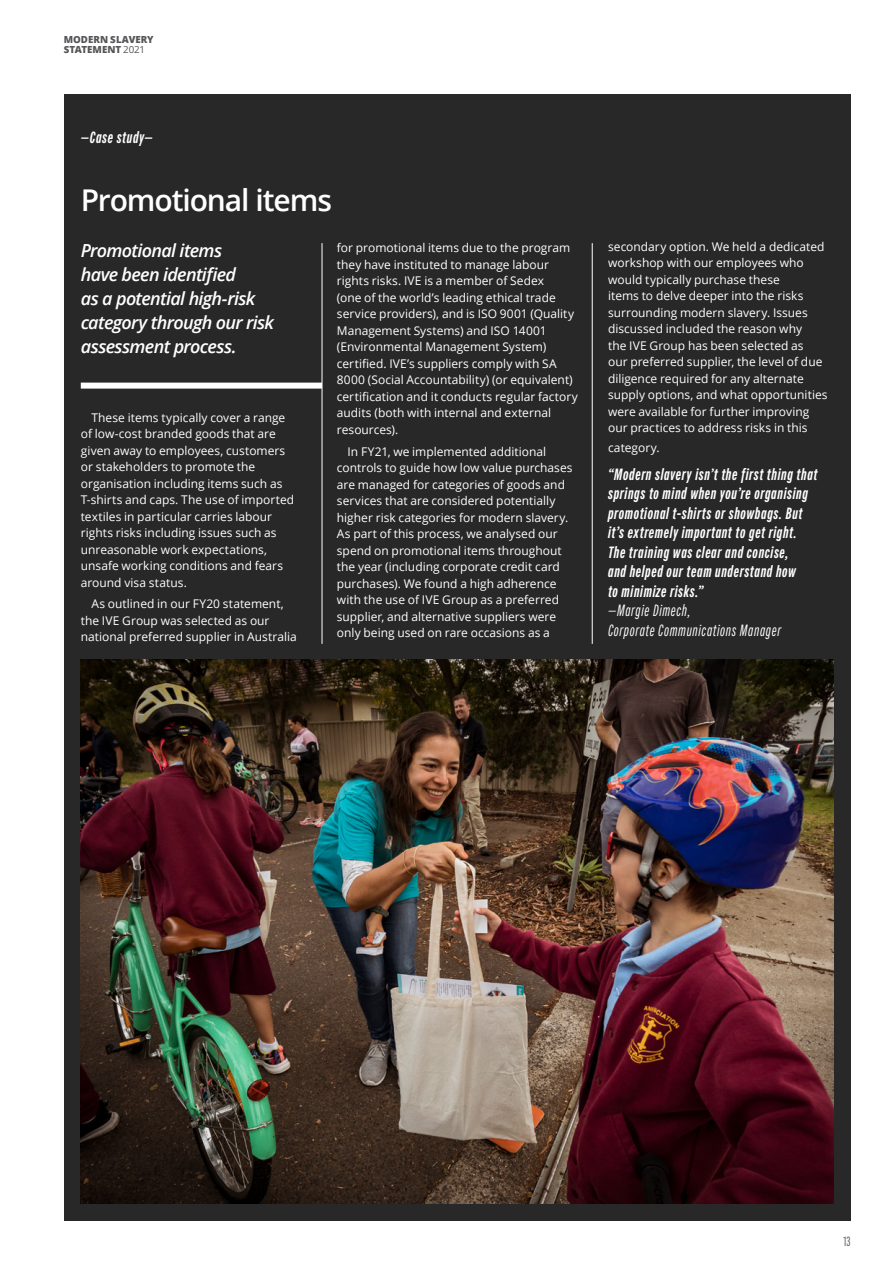
<style>
.page{position:relative;width:893px;height:1263px;background:#fff}
.page>*{position:absolute;margin:0;border:0;box-sizing:border-box;transform-origin:0 0}
.t1{font:600 30px "Open Sans";letter-spacing:-.035em;color:#fff}
.t2{font:italic 600 18px/24px "Open Sans";letter-spacing:-.035em;color:#fff}
.t3{font:italic 800 16.5px/19.5px "Fairweather";letter-spacing:.04em;color:#fff}
.t4{font:italic 16.5px/19.5px "Fairweather";letter-spacing:.04em;color:#fff}
.t5{font:13.5px "Fairweather";color:#58595b}
.t6{font:12px/16.5px "Open Sans";color:#fff}
.t7{font:800 9.75px/9.8px "Open Sans";color:#565659}
.s1{font-weight:400}
</style>
<div class="page">
<div style="left:64px;top:94px;width:786px;height:1126px;background:#292829"></div>
<hr style="left:322px;top:243px;width:1px;height:401px;background:#fff">
<hr style="left:592px;top:243px;width:1px;height:401px;background:#fff">
<img style="left:81px;top:660px;width:752px;height:543px">
<div style="left:81px;top:383px;width:241px;height:6px;background:#fff"></div>
<p class="t7" style="left:64px;top:34px;width:92px">MODERN SLAVERY<br>STATEMENT <span class="s1">2021</span></p>
<h3 class="t3" style="left:81px;top:128px;width:74px">—Case study—</h3>
<h1 class="t1" style="left:81px;top:180px;width:253px">Promotional items</h1>
<h2 class="t2" style="left:81px;top:238px;width:195px">Promotional items<br>have been identified<br>as a potential high-risk category through our risk assessment process.</h2>
<p class="t6" style="left:337px;top:239px;width:243px">for promotional items due to the program they have instituted to manage labour rights risks. IVE is a member of Sedex<br>(one of the world’s leading ethical trade service providers), and is ISO 9001 (Quality Management Systems) and ISO 14001 (Environmental Management System) certified. IVE’s suppliers comply with SA 8000 (Social Accountability) (or equivalent) certification and it conducts regular factory audits (both with internal and external resources).</p>
<p class="t6" style="left:337px;top:443px;width:237px;text-indent:11px">In FY21, we implemented additional controls to guide how low value purchases are managed for categories of goods and services that are considered potentially higher risk categories for modern slavery.<br>As part of this process, we analysed our spend on promotional items throughout the year (including corporate credit card purchases). We found a high adherence with the use of IVE Group as a preferred supplier, and alternative suppliers were only being used on rare occasions as a</p>
<p class="t6" style="left:81px;top:409px;width:215px;text-indent:11px">These items typically cover a range of low-cost branded goods that are given away to employees, customers or stakeholders to promote the organisation including items such as T-shirts and caps. The use of imported textiles in particular carries labour rights risks including issues such as unreasonable work expectations, unsafe working conditions and fears around visa status.</p>
<p class="t6" style="left:81px;top:595px;width:217px;text-indent:11px">As outlined in our FY20 statement, the IVE Group was selected as our national preferred supplier in Australia</p>
<p class="t6" style="left:608px;top:238px;width:221px">secondary option. We held a dedicated workshop with our employees who would typically purchase these<br>items to delve deeper into the risks surrounding modern slavery. Issues discussed included the reason why<br>the IVE Group has been selected as<br>our preferred supplier, the level of due diligence required for any alternate supply options, and what opportunities were available for further improving our practices to address risks in this</p>
<p class="t6" style="left:608px;top:439px;width:53px">category.</p>
<p class="t3" style="left:608px;top:464px;width:211px">“Modern slavery isn’t the first thing that springs to mind when you’re organising promotional t-shirts or showbags. But it’s extremely important to get right.<br>The training was clear and concise,<br>and helped our team understand how<br>to minimize risks.”</p>
<h3 class="t4" style="left:608px;top:601px;width:175px">—Margie Dimech,<br>Corporate Communications Manager</h3>
<p class="t5" style="left:844px;top:1234px;width:8px">13</p>
</div>
